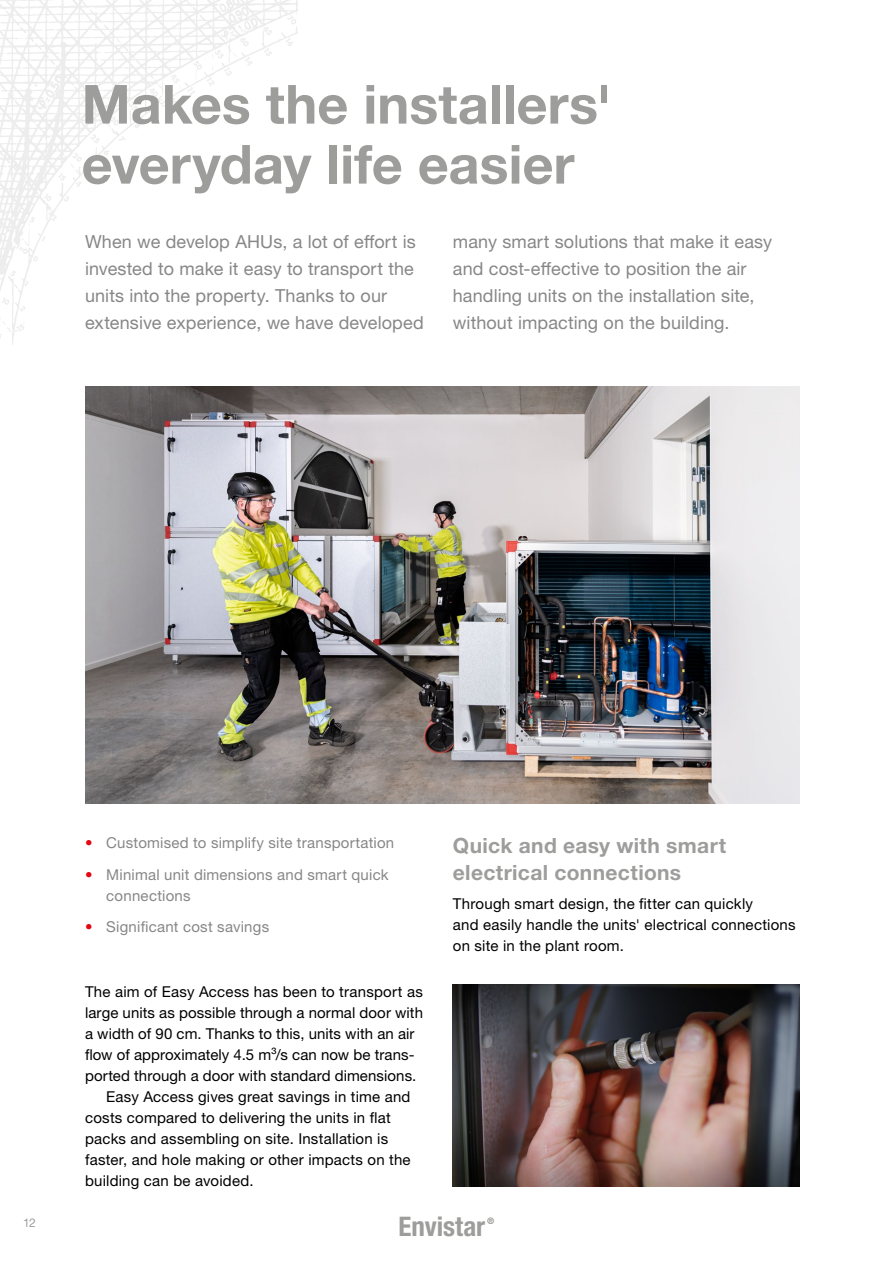
<style>
.page{position:relative;width:893px;height:1263px;background:#fff}
.page>*{position:absolute;margin:0;border:0;box-sizing:border-box;transform-origin:0 0}
.t1{font:700 54px/60px "Helvetica Neue LTW1 G";color:#9d9d9c}
.t2{font:700 condensed 27px "Helvetica Neue LTW1 G";letter-spacing:-.005em;color:#9d9d9c}
.t3{font:700 21px/27px "Helvetica Neue LTW1 G";letter-spacing:.015em;color:#9d9d9c}
.t4{font:18px/27px "Helvetica Neue LTW1 G";letter-spacing:.005em;color:#878787}
.t5{font:15px/21px "Helvetica Neue LTW1 G";letter-spacing:.015em;color:#000}
.t6{font:15px/21px "Helvetica Neue LTW1 G";letter-spacing:.015em;color:#878787}
.t7{font:12px "Helvetica Neue LTW1 G";color:#9d9d9c}
.t8{font:700 condensed 9px "Helvetica Neue LTW1 G";color:#9d9d9c}
.s1{color:#e30613}
</style>
<div class="page">
<svg style="left:0;top:0;width:149px;height:344px"></svg>
<svg style="left:149px;top:0;width:149px;height:116px"></svg>
<img style="left:85px;top:387px;width:714px;height:417px">
<img style="left:453px;top:985px;width:346px;height:201px">
<h1 class="t1" style="left:82px;top:74px;width:532px">Makes the installers' everyday life easier</h1>
<p class="t4" style="left:85px;top:228px;width:340px">When we develop AHUs, a lot of effort is invested to make it easy to transport the units into the property. Thanks to our extensive experience, we have developed</p>
<p class="t4" style="left:453px;top:228px;width:321px">many smart solutions that make it easy and cost-effective to position the air handling units on the installation site, without impacting on the building.</p>
<p class="t6" style="left:85px;top:832px;width:311px"><span class="s1">•</span> Customised to simplify site transportation</p>
<p class="t6" style="left:106px;top:864px;width:284px;text-indent:-21px"><span class="s1">•</span> Minimal unit dimensions and smart quick connections</p>
<p class="t6" style="left:85px;top:916px;width:186px"><span class="s1">•</span> Significant cost savings</p>
<p class="t5" style="left:85px;top:981px;width:339px">The aim of Easy Access has been to transport as</p>
<p class="t5" style="left:85px;top:1002px;width:339px">large units as possible through a normal door with</p>
<p class="t5" style="left:85px;top:1023px;width:331px">a width of 90 cm. Thanks to this, units with an air</p>
<p class="t5" style="left:85px;top:1044px;width:331px">flow of approximately 4.5 m³/s can now be trans-</p>
<p class="t5" style="left:85px;top:1065px;width:333px">ported through a door with standard dimensions.</p>
<p class="t5" style="left:106px;top:1086px;width:306px">Easy Access gives great savings in time and</p>
<p class="t5" style="left:85px;top:1107px;width:307px">costs compared to delivering the units in flat</p>
<p class="t5" style="left:85px;top:1128px;width:305px">packs and assembling on site. Installation is</p>
<p class="t5" style="left:85px;top:1149px;width:327px">faster, and hole making or other impacts on the</p>
<p class="t5" style="left:85px;top:1170px;width:170px">building can be avoided.</p>
<h3 class="t3" style="left:453px;top:832px;width:275px">Quick and easy with smart electrical connections</h3>
<p class="t5" style="left:453px;top:893px;width:344px">Through smart design, the fitter can quickly<br>and easily handle the units' electrical connections on site in the plant room.</p>
<p class="t7" style="left:23px;top:1215px;width:14px">12</p>
<h2 class="t2" style="left:399px;top:1210px;width:88px">Envistar</h2>
<p class="t8" style="left:487px;top:1215px;width:9px">®</p>
</div>
